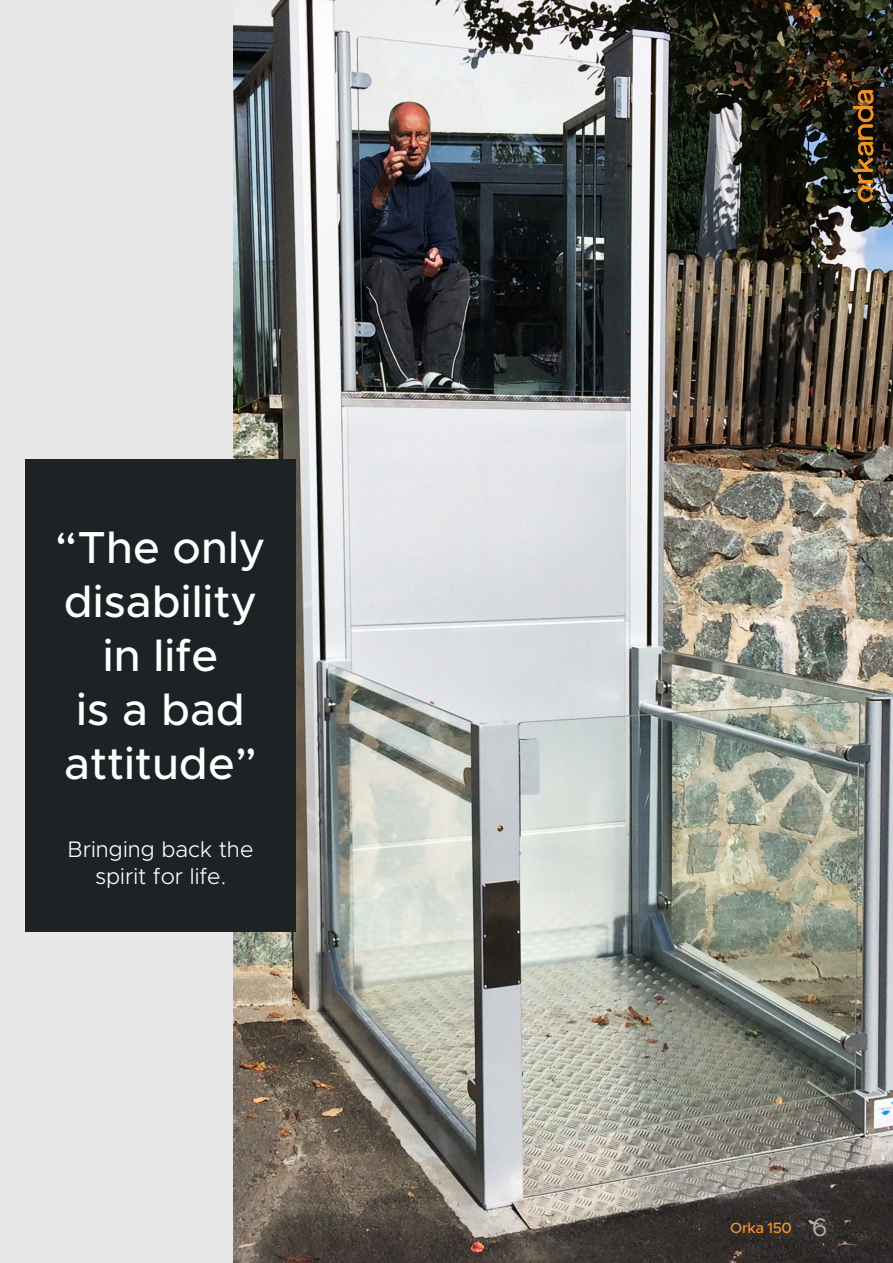
<style>
.page{position:relative;width:893px;height:1263px;background:#fff}
.page>*{position:absolute;margin:0;border:0;box-sizing:border-box;transform-origin:0 0}
.t1{font:500 45px/54px "Metropolis";color:#fff;text-align:center}
.t2{font:300 22.5px/27px "Metropolis";color:#fff;text-align:center}
.t3{font:500 15px "Metropolis";letter-spacing:-.025em;color:#f7932e}
.s1{font-weight:400;font-size:25.5px;color:#a3afb4}
</style>
<div class="page">
<img style="left:0;top:0;width:893px;height:1263px">
<img style="left:848px;top:85px;width:30px;height:122px">
<div style="left:26px;top:459px;width:270px;height:472px;background:#1d2225"></div>
<p class="t1" style="left:55px;top:521px;width:212px">“The only disability in life</p>
<p class="t1" style="left:76px;top:683px;width:170px">is a bad</p>
<p class="t1" style="left:64px;top:737px;width:194px">attitude”</p>
<p class="t2" style="left:68px;top:835px;width:187px">Bringing back the spirit for life.</p>
<p class="t3" style="left:730px;top:1219px;width:99px">Orka 150 <span class="s1">6</span></p>
</div>
